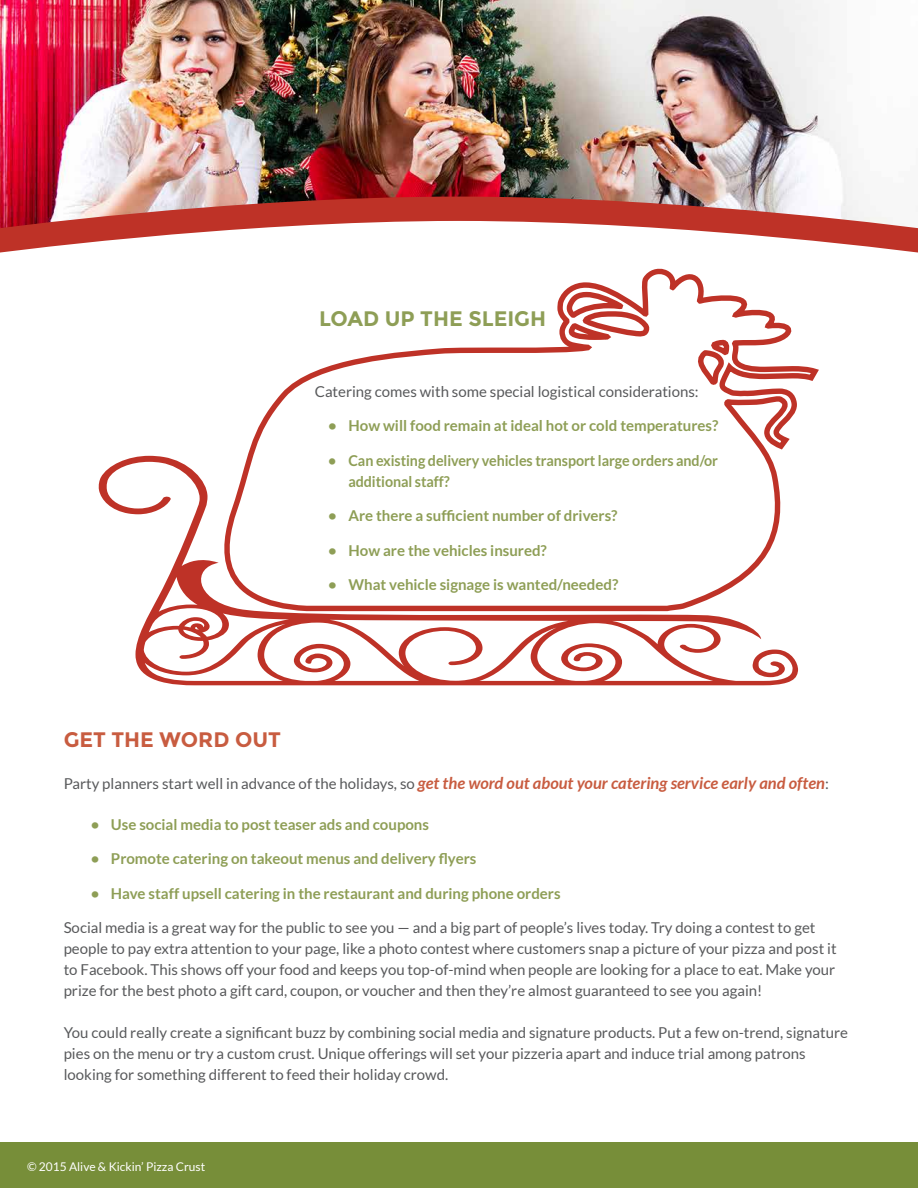
<style>
.page{position:relative;width:918px;height:1188px;background:#fff}
.page>*{position:absolute;margin:0;border:0;box-sizing:border-box;transform-origin:0 0}
.t1{font:700 21px "Montserrat";color:#8e9e56}
.t2{font:700 21px "Montserrat";color:#c85c40}
.t3{font:italic 700 16.5px "Lato";color:#c85c40}
.t4{font:15px/21px "Lato";color:#58595b}
.t5{font:700 15px "Lato";color:#8e9e56}
.t6{font:700 15px/21px "Lato";color:#8e9e56;scale:.95 1}
.t7{font:12px "Lato";color:#fff}
.s1{font-weight:400;font-style:normal;font-size:15px;color:#58595b}
</style>
<div class="page">
<img style="left:0;top:0;width:853px;height:197px">
<svg style="left:0;top:197px;width:918px;height:56px"></svg>
<svg style="left:247px;top:269px;width:572px;height:187px"></svg>
<svg style="left:99px;top:456px;width:699px;height:229px"></svg>
<div style="left:0;top:1142px;width:918px;height:46px;background:#778e39"></div>
<h1 class="t1" style="left:319px;top:306px;width:229px">LOAD UP THE SLEIGH</h1>
<p class="t4" style="left:315px;top:381px;width:385px">Catering comes with some special logistical considerations:</p>
<p class="t5" style="left:328px;top:417px;width:392px">• How will food remain at ideal hot or cold temperatures?</p>
<p class="t6" style="left:349px;top:450px;width:391px;text-indent:-20px">• Can existing delivery vehicles transport large orders and/or additional staff?</p>
<p class="t5" style="left:328px;top:507px;width:291px">• Are there a sufficient number of drivers?</p>
<p class="t5" style="left:328px;top:542px;width:220px">• How are the vehicles insured?</p>
<p class="t5" style="left:328px;top:576px;width:292px">• What vehicle signage is wanted/needed?</p>
<h1 class="t2" style="left:64px;top:728px;width:219px">GET THE WORD OUT</h1>
<p class="t3" style="left:64px;top:773px;width:767px"><span class="s1">Party planners start well in advance of the holidays, so</span> get the word out about your catering service early and often<span class="s1">:</span></p>
<p class="t5" style="left:91px;top:816px;width:340px">• Use social media to post teaser ads and coupons</p>
<p class="t5" style="left:91px;top:850px;width:387px">• Promote catering on takeout menus and delivery flyers</p>
<p class="t5" style="left:91px;top:885px;width:471px">• Have staff upsell catering in the restaurant and during phone orders</p>
<p class="t4" style="left:64px;top:917px;width:774px">Social media is a great way for the public to see you — and a big part of people’s lives today. Try doing a contest to get people to pay extra attention to your page, like a photo contest where customers snap a picture of your pizza and post it to Facebook. This shows off your food and keeps you top-of-mind when people are looking for a place to eat. Make your prize for the best photo a gift card, coupon, or voucher and then they’re almost guaranteed to see you again!</p>
<p class="t4" style="left:64px;top:1022px;width:786px">You could really create a significant buzz by combining social media and signature products. Put a few on-trend, signature pies on the menu or try a custom crust. Unique offerings will set your pizzeria apart and induce trial among patrons looking for something different to feed their holiday crowd.</p>
<p class="t7" style="left:27px;top:1160px;width:180px">© 2015 Alive &amp; Kickin’ Pizza Crust</p>
</div>
